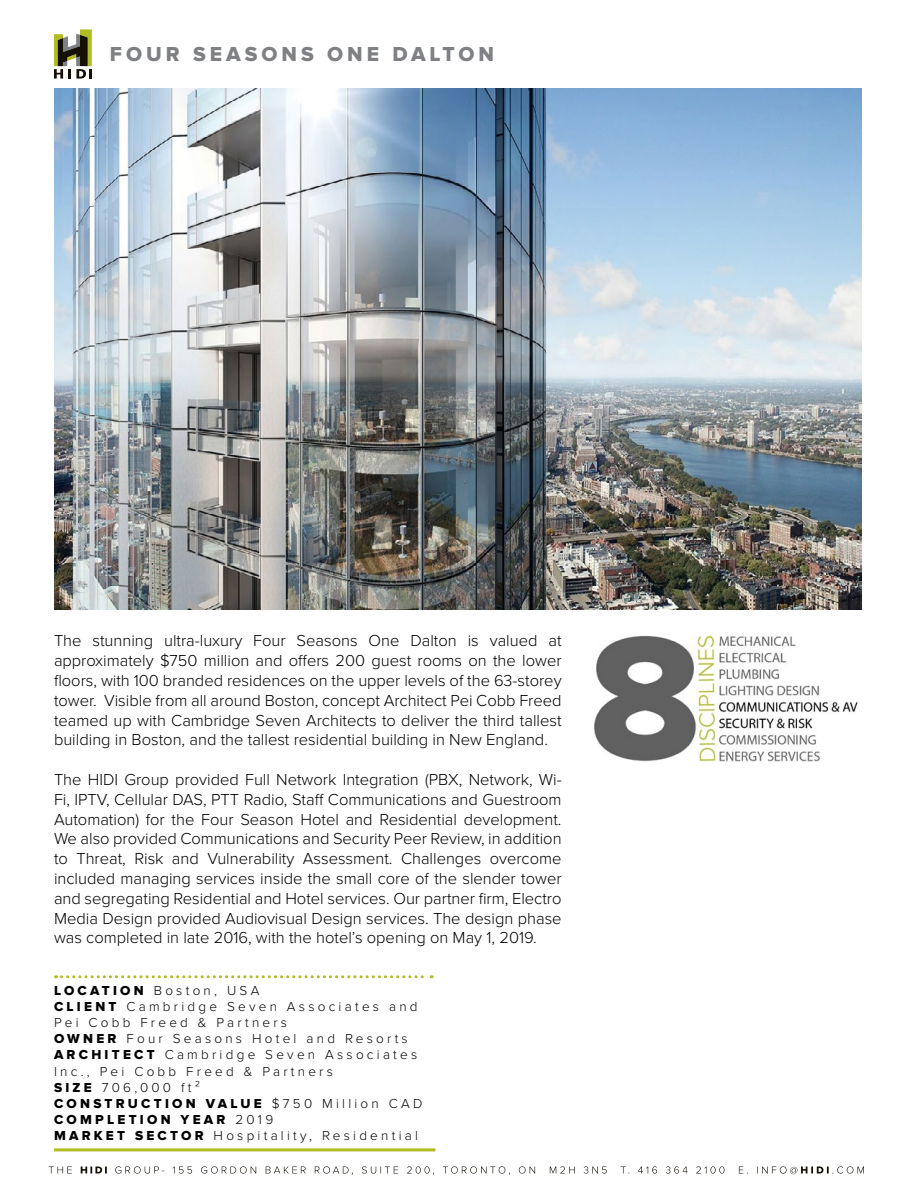
<style>
.page{position:relative;width:918px;height:1188px;background:#fff}
.page>*{position:absolute;margin:0;border:0;box-sizing:border-box;transform-origin:0 0}
.t1{font:21px "Proxima Nova Extrabld";letter-spacing:.19em;color:#7e8083}
.t2{font:300 16.5px/19.8px "Proxima Nova";color:#000;text-align:justify}
.t3{font:300 13.5px/16.2px "Proxima Nova";letter-spacing:.24em;color:#000}
.t4{font:13.5px/16.2px "Proxima Nova Extrabld";letter-spacing:.24em;color:#000}
.s1{font-family:"Proxima Nova Extrabld";font-weight:400}
.s2{font-family:"Proxima Nova";font-weight:300}
</style>
<div class="page">
<hr style="left:54px;top:1148px;width:381px;height:3px;background:#afbc22">
<svg style="left:56px;top:975px;width:376px;height:3px"></svg>
<svg style="left:54px;top:29px;width:38px;height:50px"></svg>
<img style="left:54px;top:89px;width:807px;height:521px">
<svg style="left:49px;top:1166px;width:815px;height:9px"></svg>
<img style="left:594px;top:633px;width:264px;height:128px">
<p class="t1" style="left:110px;top:42px;width:386px">FOUR SEASONS ONE DALTON</p>
<p class="t2" style="left:54px;top:631px;width:509px">The stunning ultra-luxury Four Seasons One Dalton is valued at approximately $750 million and offers 200 guest rooms on the lower floors, with 100 branded residences on the upper levels of the 63-storey tower. Visible from all around Boston, concept Architect Pei Cobb Freed teamed up with Cambridge Seven Architects to deliver the third tallest building in Boston, and the tallest residential building in New England.</p>
<p class="t2" style="left:54px;top:770px;width:509px">The HIDI Group provided Full Network Integration (PBX, Network, Wi-Fi, IPTV, Cellular DAS, PTT Radio, Staff Communications and Guestroom Automation) for the Four Season Hotel and Residential development.<br>We also provided Communications and Security Peer Review, in addition to Threat, Risk and Vulnerability Assessment. Challenges overcome included managing services inside the small core of the slender tower and segregating Residential and Hotel services. Our partner firm, Electro Media Design provided Audiovisual Design services. The design phase was completed in late 2016, with the hotel’s opening on May 1, 2019.</p>
<p class="t3" style="left:54px;top:982px;width:365px"><span class="s1">LOCATION</span> Boston, USA<br><span class="s1">CLIENT</span> Cambridge Seven Associates and<br>Pei Cobb Freed &amp; Partners<br><span class="s1">OWNER</span> Four Seasons Hotel and Resorts<br><span class="s1">ARCHITECT</span> Cambridge Seven Associates<br>Inc., Pei Cobb Freed &amp; Partners<br><span class="s1">SIZE</span> 706,000 ft²</p>
<p class="t4" style="left:54px;top:1096px;width:370px">CONSTRUCTION VALUE <span class="s2">$750 Million CAD<br></span>COMPLETION YEAR <span class="s2">2019</span></p>
<p class="t3" style="left:54px;top:1128px;width:365px"><span class="s1">MARKET SECTOR</span> Hospitality, Residential</p>
</div>
